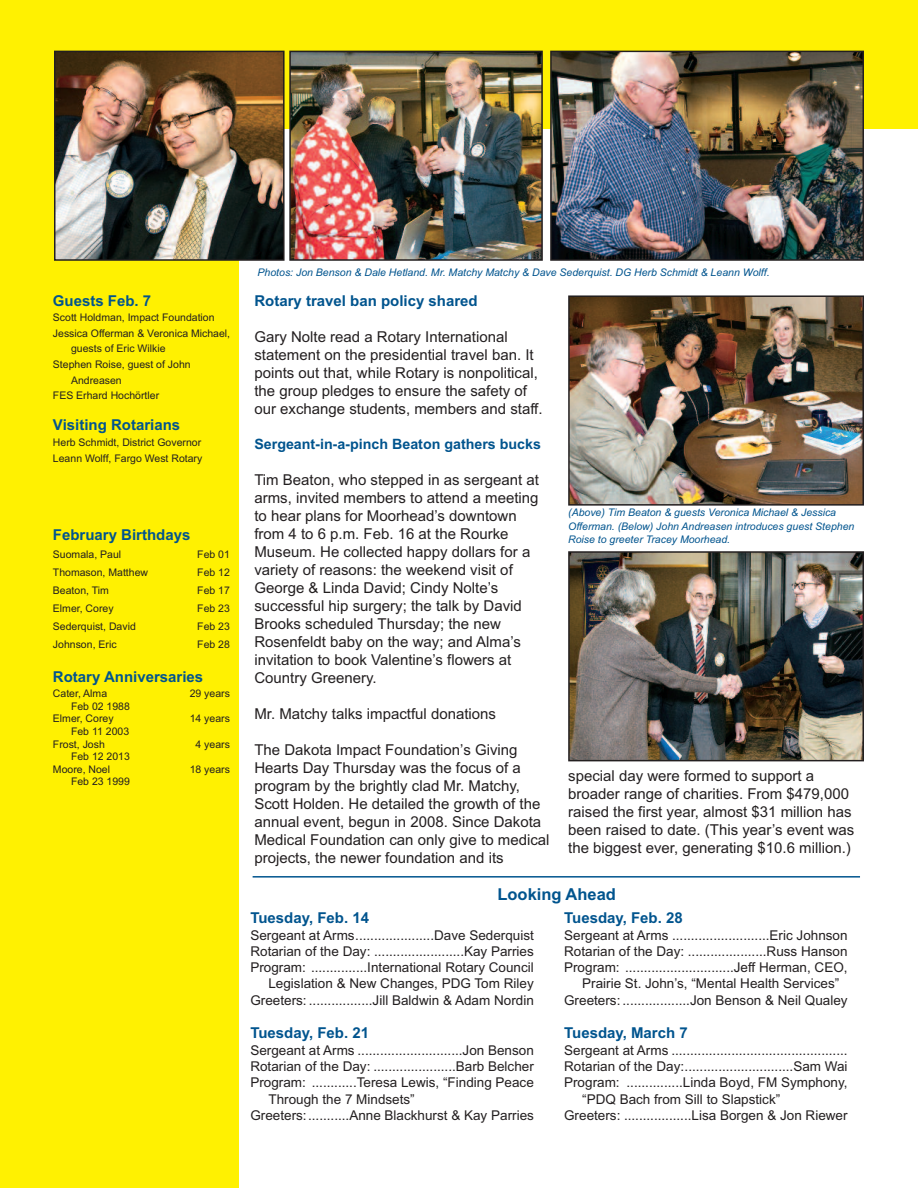
<style>
.page{position:relative;width:918px;height:1188px;background:#fff}
.page>*{position:absolute;margin:0;border:0;box-sizing:border-box;transform-origin:0 0}
.t1{font:700 16.5px "Arial";color:#00548e}
.t2{font:15px/18px "Arial";color:#231f20}
.t3{font:700 15px "Arial";color:#00548e}
.t4{font:700 14.25px "Arial";color:#00548e}
.t5{font:13.5px/16.2px "Arial";color:#231f20;text-align:right}
.t6{font:10.5px/12.6px "Arial";color:#231f20}
.t7{font:italic 10.5px/13.5px "Arial";color:#00548e}
</style>
<div class="page">
<div style="left:0;top:0;width:918px;height:128px;background:#fff101"></div>
<div style="left:0;top:96px;width:239px;height:1092px;background:#fff101"></div>
<img style="left:553px;top:54px;width:308px;height:204px">
<div style="left:550px;top:51px;width:314px;height:210px;border:2px solid #231f20"></div>
<img style="left:571px;top:298px;width:290px;height:205px">
<div style="left:568px;top:295px;width:296px;height:211px;border:2px solid #231f20"></div>
<img style="left:571px;top:554px;width:290px;height:204px">
<div style="left:568px;top:551px;width:296px;height:210px;border:2px solid #231f20"></div>
<img style="left:292px;top:54px;width:248px;height:204px">
<div style="left:289px;top:51px;width:254px;height:210px;border:2px solid #231f20"></div>
<img style="left:57px;top:54px;width:225px;height:204px">
<div style="left:54px;top:51px;width:231px;height:210px;border:2px solid #231f20"></div>
<hr style="left:253px;top:876px;width:607px;height:2px;background:#00548e">
<p class="t3" style="left:53px;top:292px;width:100px">Guests Feb. 7</p>
<p class="t6" style="left:53px;top:311px;width:163px">Scott Holdman, Impact Foundation</p>
<p class="t6" style="left:53px;top:327px;width:179px">Jessica Offerman &amp; Veronica Michael,</p>
<p class="t6" style="left:71px;top:343px;width:96px">guests of Eric Wilkie</p>
<p class="t6" style="left:53px;top:358px;width:139px">Stephen Roise, guest of John</p>
<p class="t6" style="left:71px;top:374px;width:52px">Andreasen</p>
<p class="t6" style="left:53px;top:389px;width:108px">FES Erhard Hochörtler</p>
<p class="t3" style="left:53px;top:416px;width:129px">Visiting Rotarians</p>
<p class="t6" style="left:53px;top:435px;width:151px;line-height:15.6px">Herb Schmidt, District Governor<br>Leann Wolff, Fargo West Rotary</p>
<p class="t3" style="left:53px;top:526px;width:139px">February Birthdays</p>
<p class="t6" style="left:53px;top:548px;width:70px">Suomala, Paul</p>
<p class="t6" style="left:197px;top:548px;width:34px">Feb 01</p>
<p class="t6" style="left:53px;top:566px;width:97px">Thomason, Matthew</p>
<p class="t6" style="left:197px;top:566px;width:34px">Feb 12</p>
<p class="t6" style="left:53px;top:584px;width:58px">Beaton, Tim</p>
<p class="t6" style="left:197px;top:584px;width:34px">Feb 17</p>
<p class="t6" style="left:53px;top:602px;width:62px">Elmer, Corey</p>
<p class="t6" style="left:197px;top:602px;width:34px">Feb 23</p>
<p class="t6" style="left:53px;top:620px;width:84px">Sederquist, David</p>
<p class="t6" style="left:197px;top:620px;width:34px">Feb 23</p>
<p class="t6" style="left:53px;top:638px;width:65px">Johnson, Eric</p>
<p class="t6" style="left:197px;top:638px;width:34px">Feb 28</p>
<p class="t3" style="left:53px;top:668px;width:152px">Rotary Anniversaries</p>
<p class="t6" style="left:53px;top:687px;width:56px">Cater, Alma</p>
<p class="t6" style="left:190px;top:687px;width:42px">29 years</p>
<p class="t6" style="left:53px;top:700px;width:78px;text-indent:18px">Feb 02 1988<br>Elmer, Corey</p>
<p class="t6" style="left:190px;top:712px;width:42px">14 years</p>
<p class="t6" style="left:53px;top:725px;width:78px;text-indent:18px">Feb 11 2003<br>Frost, Josh</p>
<p class="t6" style="left:53px;top:750px;width:78px;text-indent:18px">Feb 12 2013<br>Moore, Noel</p>
<p class="t6" style="left:71px;top:775px;width:60px">Feb 23 1999</p>
<p class="t6" style="left:196px;top:738px;width:36px">4 years</p>
<p class="t6" style="left:190px;top:763px;width:42px">18 years</p>
<p class="t7" style="left:258px;top:265px;width:514px">Photos: Jon Benson &amp; Dale Hetland. Mr. Matchy Matchy &amp; Dave Sederquist. DG Herb Schmidt &amp; Leann Wolff.</p>
<p class="t3" style="left:254px;top:292px;width:225px">Rotary travel ban policy shared</p>
<p class="t2" style="left:254px;top:328px;width:290px">Gary Nolte read a Rotary International statement on the presidential travel ban. It points out that, while Rotary is nonpolitical, the group pledges to ensure the safety of our exchange students, members and staff.</p>
<p class="t4" style="left:254px;top:436px;width:288px">Sergeant-in-a-pinch Beaton gathers bucks</p>
<p class="t2" style="left:254px;top:471px;width:286px">Tim Beaton, who stepped in as sergeant at arms, invited members to attend a meeting to hear plans for Moorhead’s downtown from 4 to 6 p.m. Feb. 16 at the Rourke Museum. He collected happy dollars for a variety of reasons: the weekend visit of George &amp; Linda David; Cindy Nolte’s successful hip surgery; the talk by David Brooks scheduled Thursday; the new Rosenfeldt baby on the way; and Alma’s invitation to book Valentine’s flowers at Country Greenery.</p>
<p class="t2" style="left:254px;top:705px;width:243px">Mr. Matchy talks impactful donations</p>
<p class="t2" style="left:254px;top:741px;width:297px">The Dakota Impact Foundation’s Giving Hearts Day Thursday was the focus of a program by the brightly clad Mr. Matchy, Scott Holden. He detailed the growth of the annual event, begun in 2008. Since Dakota Medical Foundation can only give to medical projects, the newer foundation and its</p>
<p class="t7" style="left:568px;top:506px;width:288px">(Above) Tim Beaton &amp; guests Veronica Michael &amp; Jessica<br>Offerman. (Below) John Andreasen introduces guest Stephen<br>Roise to greeter Tracey Moorhead.</p>
<p class="t2" style="left:568px;top:767px;width:288px">special day were formed to support a broader range of charities. From $479,000 raised the first year, almost $31 million has been raised to date. (This year’s event was the biggest ever, generating $10.6 million.)</p>
<p class="t1" style="left:498px;top:884px;width:120px">Looking Ahead</p>
<p class="t3" style="left:250px;top:909px;width:120px">Tuesday, Feb. 14</p>
<p class="t5" style="left:250px;top:927px;width:285px">Sergeant at Arms.....................Dave Sederquist Rotarian of the Day: ........................Kay Parries Program: ...............International Rotary Council Legislation &amp; New Changes, PDG Tom Riley Greeters: .................Jill Baldwin &amp; Adam Nordin</p>
<p class="t3" style="left:250px;top:1024px;width:120px">Tuesday, Feb. 21</p>
<p class="t5" style="left:250px;top:1042px;width:285px">Sergeant at Arms ............................Jon Benson</p>
<p class="t5" style="left:250px;top:1058px;width:285px">Rotarian of the Day: ......................Barb Belcher</p>
<p class="t5" style="left:250px;top:1075px;width:285px">Program: ............Teresa Lewis, “Finding Peace</p>
<p class="t5" style="left:268px;top:1091px;width:148px">Through the 7 Mindsets”</p>
<p class="t5" style="left:250px;top:1107px;width:285px">Greeters:...........Anne Blackhurst &amp; Kay Parries</p>
<p class="t3" style="left:564px;top:909px;width:120px">Tuesday, Feb. 28</p>
<p class="t5" style="left:564px;top:927px;width:285px">Sergeant at Arms ..........................Eric Johnson</p>
<p class="t5" style="left:564px;top:943px;width:285px">Rotarian of the Day: .....................Russ Hanson</p>
<p class="t5" style="left:564px;top:959px;width:285px">Program: .............................Jeff Herman, CEO,</p>
<p class="t5" style="left:582px;top:976px;width:259px">Prairie St. John’s, “Mental Health Services”</p>
<p class="t5" style="left:564px;top:992px;width:285px">Greeters: ..................Jon Benson &amp; Neil Qualey</p>
<p class="t3" style="left:564px;top:1024px;width:125px">Tuesday, March 7</p>
<p class="t5" style="left:564px;top:1042px;width:285px">Sergeant at Arms ...............................................</p>
<p class="t5" style="left:564px;top:1058px;width:285px">Rotarian of the Day:.............................Sam Wai</p>
<p class="t5" style="left:564px;top:1075px;width:285px">Program: ...............Linda Boyd, FM Symphony,</p>
<p class="t5" style="left:582px;top:1091px;width:200px">“PDQ Bach from Sill to Slapstick”</p>
<p class="t5" style="left:564px;top:1107px;width:285px">Greeters: ..................Lisa Borgen &amp; Jon Riewer</p>
</div>
